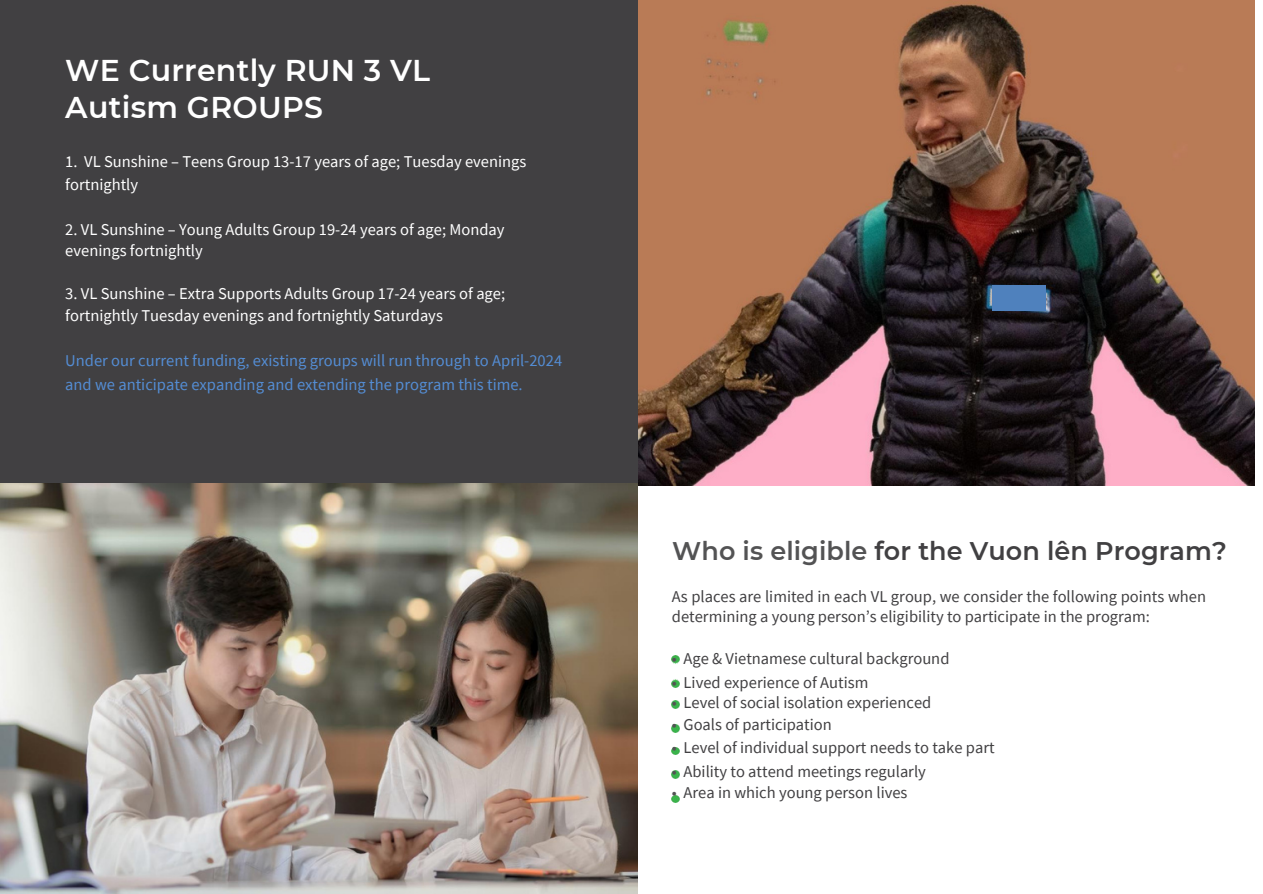
<style>
.page{position:relative;width:1263px;height:894px;background:#fff}
.page>*{position:absolute;margin:0;border:0;box-sizing:border-box;transform-origin:0 0}
.t1{font:600 30px/36px "Montserrat";letter-spacing:.01em;color:#fff}
.t2{font:600 25.5px "Montserrat";letter-spacing:.005em;color:#414042}
.t3{font:16.5px/20.2px "Source Sans Pro";color:#414042}
.t4{font:16.5px "Source Sans Pro";color:#fff}
.t5{font:16.5px "Source Sans Pro";color:#548dd4}
.s1{color:#535354}
</style>
<div class="page">
<img style="left:672px;top:655px;width:8px;height:32px">
<svg style="left:672px;top:724px;width:8px;height:8px"></svg>
<svg style="left:672px;top:747px;width:8px;height:7px"></svg>
<svg style="left:672px;top:770px;width:8px;height:8px"></svg>
<svg style="left:672px;top:795px;width:8px;height:7px"></svg>
<svg style="left:672px;top:700px;width:8px;height:7px"></svg>
<div style="left:0;top:0;width:638px;height:893px;background:#414042"></div>
<img style="left:0;top:483px;width:638px;height:410px">
<img style="left:638px;top:0;width:617px;height:485px">
<div style="left:992px;top:285px;width:54px;height:26px;background:#4f81bd"></div>
<p class="t1" style="left:65px;top:53px;width:366px">WE Currently RUN 3 VL<br>Autism GROUPS</p>
<p class="t4" style="left:65px;top:151px;width:463px">1. VL Sunshine – Teens Group 13-17 years of age; Tuesday evenings</p>
<p class="t4" style="left:65px;top:173px;width:74px">fortnightly</p>
<p class="t4" style="left:65px;top:218px;width:441px">2. VL Sunshine – Young Adults Group 19-24 years of age; Monday</p>
<p class="t4" style="left:65px;top:240px;width:139px">evenings fortnightly</p>
<p class="t4" style="left:65px;top:282px;width:441px">3. VL Sunshine – Extra Supports Adults Group 17-24 years of age;</p>
<p class="t4" style="left:65px;top:305px;width:379px">fortnightly Tuesday evenings and fortnightly Saturdays</p>
<p class="t5" style="left:65px;top:350px;width:498px">Under our current funding, existing groups will run through to April-2024</p>
<p class="t5" style="left:65px;top:373px;width:459px">and we anticipate expanding and extending the program this time.</p>
<p class="t2" style="left:672px;top:535px;width:556px"><span class="s1">Who is eligible</span> for the Vuon lên Program?</p>
<p class="t3" style="left:672px;top:586px;width:536px">As places are limited in each VL group, we consider the following points when determining a young person’s eligibility to participate in the program:</p>
<p class="t3" style="left:672px;top:647px;width:279px"><span class="s1">•</span> Age &amp; Vietnamese cultural background</p>
<p class="t3" style="left:672px;top:671px;width:198px"><span class="s1">•</span> Lived experience of Autism</p>
<p class="t3" style="left:672px;top:691px;width:261px"><span class="s1">•</span> Level of social isolation experienced</p>
<h2 class="t3" style="left:672px;top:714px;width:161px"><span class="s1">•</span> Goals of participation</h2>
<p class="t3" style="left:672px;top:736px;width:324px"><span class="s1">•</span> Level of individual support needs to take part</p>
<p class="t3" style="left:672px;top:760px;width:256px"><span class="s1">•</span> Ability to attend meetings regularly</p>
<p class="t3" style="left:672px;top:781px;width:237px"><span class="s1">•</span> Area in which young person lives</p>
</div>
